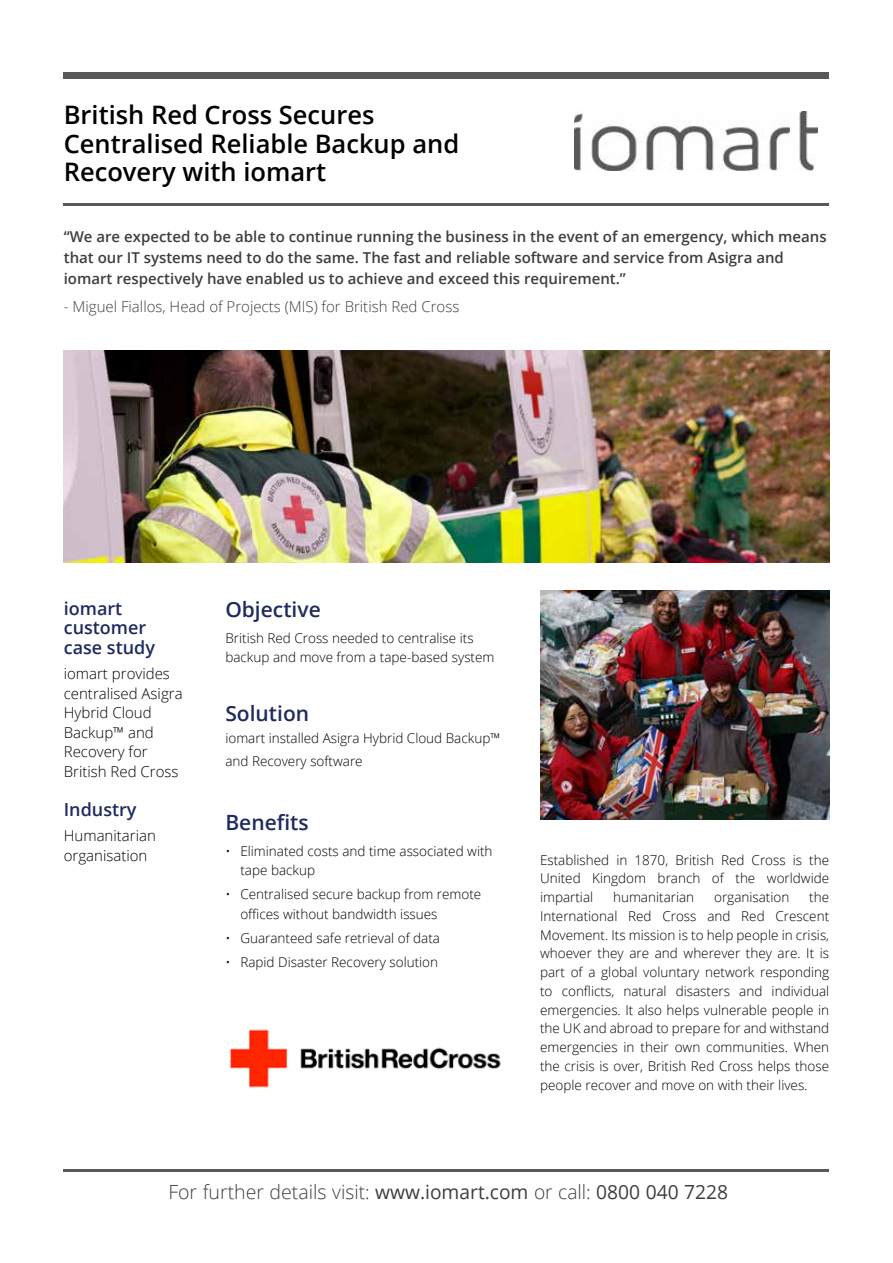
<style>
.page{position:relative;width:893px;height:1263px;background:#fff}
.page>*{position:absolute;margin:0;border:0;box-sizing:border-box;transform-origin:0 0}
.t1{font:600 25.5px/28.5px "Open Sans";color:#000}
.t2{font:600 21px "Open Sans";color:#1f2b5f}
.t3{font:300 19.5px "Open Sans";color:#3e3e3e}
.t4{font:600 18px/19.5px "Open Sans";color:#1f2b5f}
.t5{font:600 15px/21px "Open Sans";color:#3e3e3e}
.t6{font:300 15px/19.5px "Open Sans";color:#000}
.t7{font:300 15px "Open Sans";color:#3e3e3e}
.t8{font:300 13.5px/18.8px "Open Sans";color:#000}
.s1{font-weight:400}
</style>
<div class="page">
<hr style="left:64px;top:203px;width:765px;height:2px;background:#58595b">
<div style="left:64px;top:72px;width:765px;height:7px;background:#58595b"></div>
<img style="left:540px;top:590px;width:289px;height:229px">
<img style="left:64px;top:350px;width:765px;height:213px">
<hr style="left:64px;top:1169px;width:765px;height:2px;background:#58595b">
<img style="left:230px;top:1029px;width:271px;height:59px">
<img style="left:574px;top:111px;width:244px;height:59px">
<h1 class="t1" style="left:64px;top:100px;width:397px">British Red Cross Secures<br>Centralised Reliable Backup and<br>Recovery with iomart</h1>
<p class="t5" style="left:64px;top:226px;width:764px">“We are expected to be able to continue running the business in the event of an emergency, which means that our IT systems need to do the same. The fast and reliable software and service from Asigra and iomart respectively have enabled us to achieve and exceed this requirement.”</p>
<p class="t7" style="left:64px;top:297px;width:397px">- Miguel Fiallos, Head of Projects (MIS) for British Red Cross</p>
<h3 class="t4" style="left:64px;top:598px;width:93px">iomart customer case study</h3>
<p class="t6" style="left:64px;top:664px;width:120px">iomart provides centralised Asigra<br>Hybrid Cloud<br>Backup™ and<br>Recovery for<br>British Red Cross</p>
<h3 class="t4" style="left:64px;top:799px;width:74px">Industry</h3>
<p class="t6" style="left:64px;top:826px;width:94px">Humanitarian organisation</p>
<h2 class="t2" style="left:225px;top:595px;width:97px">Objective</h2>
<p class="t8" style="left:225px;top:627px;width:271px;line-height:19.5px">British Red Cross needed to centralise its backup and move from a tape-based system</p>
<h2 class="t2" style="left:225px;top:698px;width:85px">Solution</h2>
<p class="t8" style="left:225px;top:726px;width:276px;line-height:22.5px">iomart installed Asigra Hybrid Cloud Backup™ and Recovery software</p>
<h2 class="t2" style="left:225px;top:808px;width:85px">Benefits</h2>
<p class="t8" style="left:240px;top:840px;width:254px;line-height:19.5px;text-indent:-15px">• Eliminated costs and time associated with tape backup</p>
<p class="t8" style="left:240px;top:884px;width:243px;line-height:19.5px;text-indent:-15px">• Centralised secure backup from remote offices without bandwidth issues</p>
<p class="t8" style="left:225px;top:928px;width:216px">• Guaranteed safe retrieval of data</p>
<p class="t8" style="left:225px;top:952px;width:214px">• Rapid Disaster Recovery solution</p>
<p class="t8" style="left:540px;top:850px;width:291px;text-align:justify">Established in 1870, British Red Cross is the United Kingdom branch of the worldwide impartial</p>
<p class="t8" style="left:540px;top:887px;width:291px;text-align:justify;text-indent:269px">the International Red Cross and Red Crescent Movement. Its mission is to help people in crisis, whoever they are and wherever they are. It is part of a global voluntary network responding to conflicts, natural disasters and individual emergencies. It also helps vulnerable people in the UK and abroad to prepare for and withstand emergencies in their own communities. When the crisis is over, British Red Cross helps those people recover and move on with their lives.</p>
<p class="t8" style="left:613px;top:887px;width:83px">humanitarian</p>
<p class="t8" style="left:714px;top:887px;width:77px">organisation</p>
<h3 class="t3" style="left:168px;top:1178px;width:561px">For further details visit: <span class="s1">www.iomart.com</span> or call: <span class="s1">0800 040 7228</span></h3>
</div>
